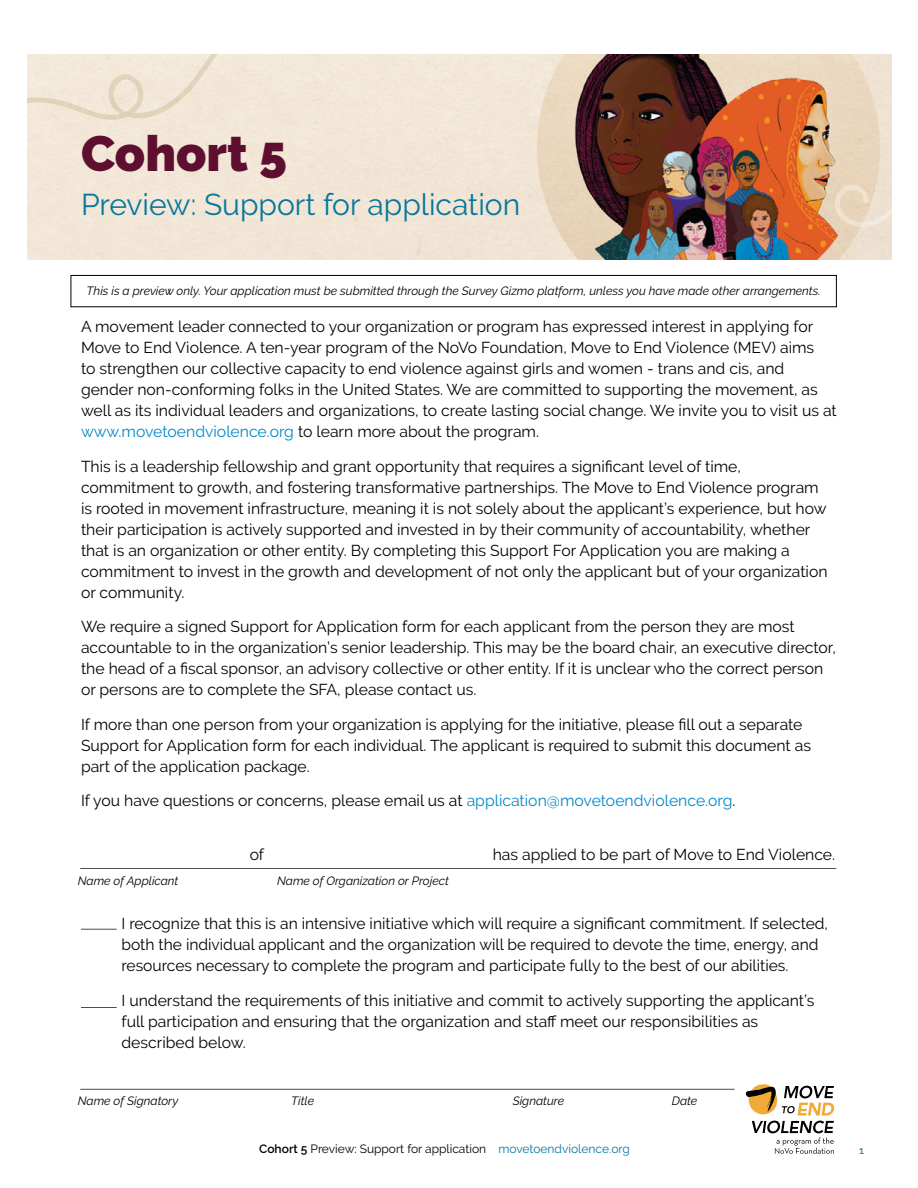
<style>
.page{position:relative;width:918px;height:1188px;background:#fff}
.page>*{position:absolute;margin:0;border:0;box-sizing:border-box;transform-origin:0 0}
.t1{font:900 49.5px "Raleway";color:#5e0f30}
.t2{font:30px "Raleway";color:#07779d}
.t3{font:15.75px/21px "Raleway";color:#000}
.t4{font:italic 12px "Raleway";color:#000}
.t5{font:12px "Raleway";color:#000}
.t6{font:600 10.5px "Raleway";color:#4585a8}
.s1{color:#0088c7}
.s2{font-weight:600}
.s3{color:#07779d}
</style>
<div class="page">
<svg style="left:746px;top:1084px;width:88px;height:70px"></svg>
<img style="left:27px;top:54px;width:865px;height:205px">
<svg style="left:27px;top:54px;width:190px;height:66px;background:#f0e5d5"></svg>
<svg style="left:833px;top:174px;width:59px;height:55px;background:#eadac5"></svg>
<hr style="left:80px;top:868px;width:756px;height:1px;background:#4d4d4f">
<hr style="left:80px;top:1089px;width:655px;height:1px;background:#4d4d4f">
<hr style="left:81px;top:929px;width:36px;height:1px;background:#4d4d4f">
<hr style="left:81px;top:1007px;width:36px;height:1px;background:#4d4d4f">
<div style="left:71px;top:275px;width:766px;height:32px;border:1px solid #000"></div>
<h1 class="t1" style="left:81px;top:125px;width:207px">Cohort 5</h1>
<h2 class="t2" style="left:81px;top:187px;width:441px">Preview: Support for application</h2>
<p class="t4" style="left:87px;top:284px;width:736px">This is a preview only. Your application must be submitted through the Survey Gizmo platform, unless you have made other arrangements.</p>
<p class="t3" style="left:81px;top:316px;width:757px">A movement leader connected to your organization or program has expressed interest in applying for Move to End Violence. A ten-year program of the NoVo Foundation, Move to End Violence (MEV) aims<br>to strengthen our collective capacity to end violence against girls and women - trans and cis, and gender non-conforming folks in the United States. We are committed to supporting the movement, as well as its individual leaders and organizations, to create lasting social change. We invite you to visit us at <span class="s1">www.movetoendviolence.org</span> to learn more about the program.</p>
<p class="t3" style="left:81px;top:456px;width:748px">This is a leadership fellowship and grant opportunity that requires a significant level of time, commitment to growth, and fostering transformative partnerships. The Move to End Violence program is rooted in movement infrastructure, meaning it is not solely about the applicant’s experience, but how their participation is actively supported and invested in by their community of accountability, whether that is an organization or other entity. By completing this Support For Application you are making a commitment to invest in the growth and development of not only the applicant but of your organization or community.</p>
<p class="t3" style="left:81px;top:616px;width:757px">We require a signed Support for Application form for each applicant from the person they are most accountable to in the organization’s senior leadership. This may be the board chair, an executive director, the head of a fiscal sponsor, an advisory collective or other entity. If it is unclear who the correct person or persons are to complete the SFA, please contact us.</p>
<p class="t3" style="left:81px;top:714px;width:732px">If more than one person from your organization is applying for the initiative, please fill out a separate<br>Support for Application form for each individual. The applicant is required to submit this document as part of the application package.</p>
<p class="t3" style="left:81px;top:790px;width:656px">If you have questions or concerns, please email us at <span class="s1">application@movetoendviolence.org</span>.</p>
<p class="t3" style="left:250px;top:844px;width:16px">of</p>
<p class="t3" style="left:493px;top:844px;width:344px">has applied to be part of Move to End Violence.</p>
<p class="t4" style="left:78px;top:874px;width:102px">Name of Applicant</p>
<p class="t4" style="left:277px;top:874px;width:173px">Name of Organization or Project</p>
<p class="t3" style="left:121px;top:913px;width:708px">I recognize that this is an intensive initiative which will require a significant commitment. If selected, both the individual applicant and the organization will be required to devote the time, energy, and resources necessary to complete the program and participate fully to the best of our abilities.</p>
<p class="t3" style="left:121px;top:990px;width:695px">I understand the requirements of this initiative and commit to actively supporting the applicant’s full participation and ensuring that the organization and staff meet our responsibilities as described below.</p>
<p class="t4" style="left:78px;top:1094px;width:102px">Name of Signatory</p>
<p class="t4" style="left:291px;top:1094px;width:24px">Title</p>
<p class="t4" style="left:513px;top:1094px;width:53px">Signature</p>
<p class="t4" style="left:672px;top:1094px;width:27px">Date</p>
<p class="t5" style="left:259px;top:1142px;width:372px"><span class="s2">Cohort 5</span> Preview: Support for application <span class="s3">movetoendviolence.org</span></p>
<p class="t6" style="left:859px;top:1144px;width:6px">1</p>
</div>
